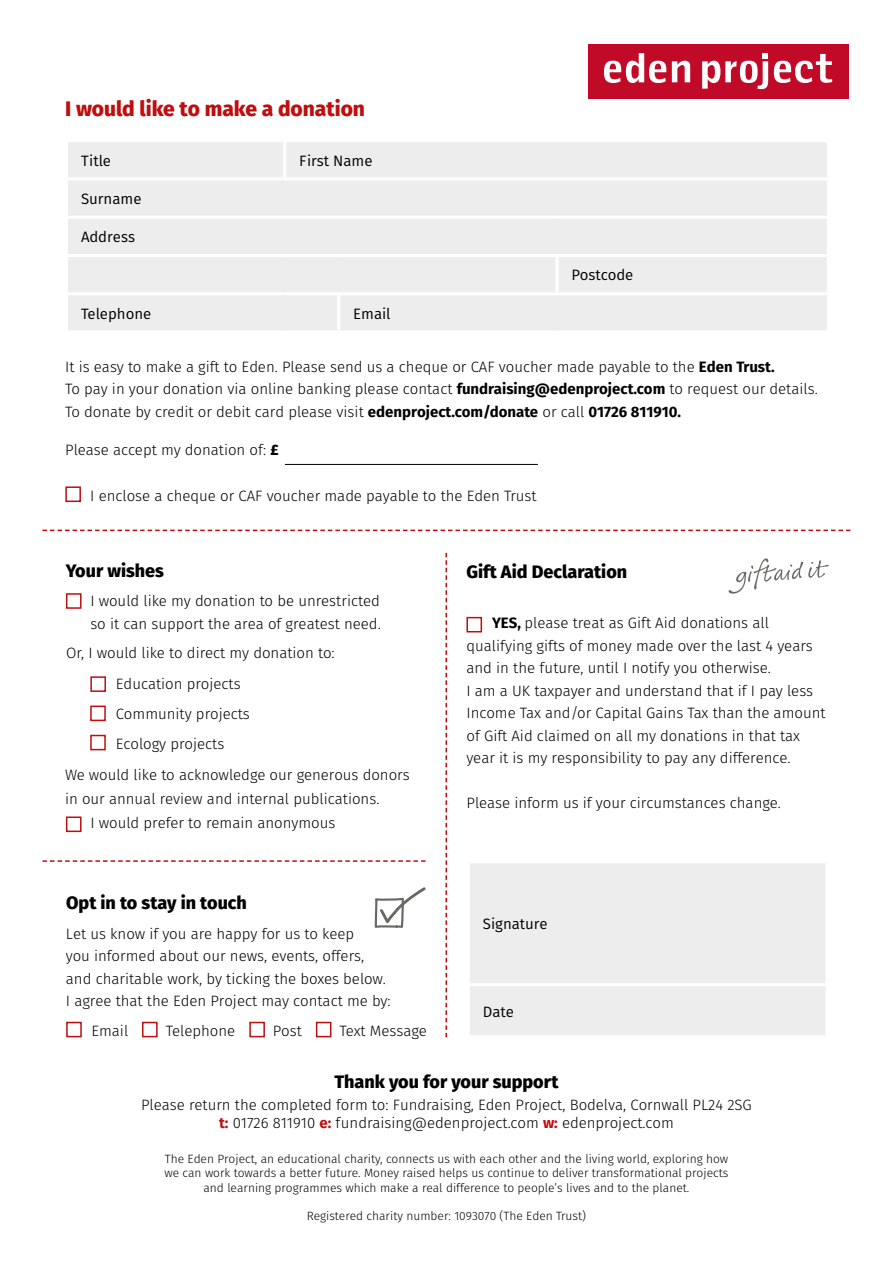
<style>
.page{position:relative;width:893px;height:1263px;background:#fff}
.page>*{position:absolute;margin:0;border:0;box-sizing:border-box;transform-origin:0 0}
.t1{font:800 21px "Fira Sans";color:#c00d0e}
.t2{font:800 18px "Fira Sans";color:#000}
.t3{font:300 15px/22.5px "Fira Sans";color:#000}
.t4{font:15px "Fira Sans";color:#000}
.t5{font:300 12px/14.4px "Fira Sans";color:#000;text-align:center}
.s1{font-weight:700}
.s2{font-weight:800}
.s3{font-weight:700;color:#c00d0e}
</style>
<div class="page">
<div style="left:588px;top:44px;width:261px;height:55px;background:#c10a27"></div>
<svg style="left:604px;top:53px;width:62px;height:30px"></svg>
<svg style="left:702px;top:53px;width:66px;height:36px"></svg>
<svg style="left:672px;top:61px;width:18px;height:21px"></svg>
<svg style="left:774px;top:54px;width:58px;height:29px"></svg>
<svg style="left:445px;top:553px;width:2px;height:484px"></svg>
<svg style="left:42px;top:860px;width:384px;height:2px"></svg>
<div style="left:66px;top:1022px;width:16px;height:15px;border:2px solid #c00d0e"></div>
<div style="left:142px;top:1022px;width:16px;height:15px;border:2px solid #c00d0e"></div>
<div style="left:249px;top:1022px;width:16px;height:15px;border:2px solid #c00d0e"></div>
<div style="left:316px;top:1022px;width:15px;height:15px;border:2px solid #c00d0e"></div>
<svg style="left:375px;top:887px;width:51px;height:41px"></svg>
<div style="left:470px;top:863px;width:355px;height:172px;background:#ededed"></div>
<hr style="left:467px;top:983px;width:361px;height:3px;background:#fff">
<svg style="left:42px;top:530px;width:808px;height:1px"></svg>
<div style="left:65px;top:486px;width:16px;height:16px;border:2px solid #c00d0e"></div>
<hr style="left:285px;top:464px;width:253px;height:1px;background:#000">
<div style="left:68px;top:142px;width:759px;height:188px;background:#ededed"></div>
<hr style="left:283px;top:142px;width:3px;height:35px;background:#fff">
<hr style="left:556px;top:257px;width:3px;height:35px;background:#fff">
<hr style="left:65px;top:177px;width:220px;height:3px;background:#fff">
<hr style="left:285px;top:177px;width:54px;height:3px;background:#fff">
<hr style="left:339px;top:177px;width:218px;height:3px;background:#fff">
<hr style="left:557px;top:177px;width:273px;height:3px;background:#fff">
<hr style="left:65px;top:216px;width:220px;height:3px;background:#fff">
<hr style="left:285px;top:216px;width:54px;height:3px;background:#fff">
<hr style="left:339px;top:216px;width:218px;height:3px;background:#fff">
<hr style="left:557px;top:216px;width:273px;height:3px;background:#fff">
<hr style="left:65px;top:292px;width:220px;height:3px;background:#fff">
<hr style="left:285px;top:292px;width:54px;height:3px;background:#fff">
<hr style="left:339px;top:292px;width:218px;height:3px;background:#fff">
<hr style="left:557px;top:292px;width:273px;height:3px;background:#fff">
<hr style="left:337px;top:295px;width:3px;height:35px;background:#fff">
<hr style="left:65px;top:254px;width:220px;height:3px;background:#fff">
<hr style="left:285px;top:254px;width:54px;height:3px;background:#fff">
<hr style="left:339px;top:254px;width:218px;height:3px;background:#fff">
<hr style="left:557px;top:254px;width:273px;height:3px;background:#fff">
<svg style="left:728px;top:558px;width:101px;height:36px"></svg>
<div style="left:466px;top:617px;width:16px;height:15px;border:2px solid #c00d0e"></div>
<div style="left:90px;top:676px;width:16px;height:16px;border:2px solid #c00d0e"></div>
<div style="left:66px;top:593px;width:16px;height:16px;border:2px solid #c00d0e"></div>
<div style="left:90px;top:705px;width:16px;height:16px;border:2px solid #c00d0e"></div>
<div style="left:90px;top:735px;width:16px;height:15px;border:2px solid #c00d0e"></div>
<div style="left:66px;top:816px;width:16px;height:16px;border:2px solid #c00d0e"></div>
<h1 class="t1" style="left:65px;top:94px;width:301px">I would like to make a donation</h1>
<p class="t4" style="left:81px;top:150px;width:32px">Title</p>
<p class="t4" style="left:299px;top:150px;width:75px">First Name</p>
<p class="t4" style="left:81px;top:188px;width:62px">Surname</p>
<p class="t4" style="left:81px;top:226px;width:55px">Address</p>
<p class="t4" style="left:81px;top:303px;width:72px">Telephone</p>
<p class="t4" style="left:353px;top:303px;width:39px">Email</p>
<p class="t4" style="left:572px;top:265px;width:63px">Postcode</p>
<p class="t3" style="left:65px;top:357px;width:754px">It is easy to make a gift to Eden. Please send us a cheque or CAF voucher made payable to the <span class="s1">Eden Trust.<br></span>To pay in your donation via online banking please contact <span class="s1">fundraising@edenproject.com</span> to request our details.<br>To donate by credit or debit card please visit <span class="s1">edenproject.com/donate</span> or call <span class="s1">01726 811910.</span></p>
<p class="t3" style="left:65px;top:440px;width:215px">Please accept my donation of: <span class="s2">£</span></p>
<p class="t3" style="left:90px;top:485px;width:448px">I enclose a cheque or CAF voucher made payable to the Eden Trust</p>
<p class="t2" style="left:66px;top:558px;width:100px">Your wishes</p>
<p class="t2" style="left:466px;top:559px;width:162px">Gift Aid Declaration</p>
<p class="t3" style="left:90px;top:591px;width:292px">I would like my donation to be unrestricted so it can support the area of greatest need.</p>
<p class="t3" style="left:466px;top:613px;width:361px;text-indent:26px"><span class="s1">YES,</span> please treat as Gift Aid donations all qualifying gifts of money made over the last 4 years and in the future, until I notify you otherwise.<br>I am a UK taxpayer and understand that if I pay less Income Tax and/or Capital Gains Tax than the amount of Gift Aid claimed on all my donations in that tax year it is my responsibility to pay any difference.</p>
<p class="t3" style="left:466px;top:793px;width:316px">Please inform us if your circumstances change.</p>
<p class="t3" style="left:66px;top:642px;width:270px">Or, I would like to direct my donation to:</p>
<p class="t3" style="left:116px;top:669px;width:136px;line-height:30px">Education projects<br>Community projects<br>Ecology projects</p>
<p class="t3" style="left:65px;top:765px;width:346px">We would like to acknowledge our generous donors</p>
<p class="t3" style="left:65px;top:789px;width:316px">in our annual review and internal publications.</p>
<p class="t3" style="left:91px;top:813px;width:246px">I would prefer to remain anonymous</p>
<p class="t2" style="left:66px;top:890px;width:182px">Opt in to stay in touch</p>
<p class="t3" style="left:66px;top:923px;width:326px">Let us know if you are happy for us to keep<br>you informed about our news, events, offers, and charitable work, by ticking the boxes below.<br>I agree that the Eden Project may contact me by:</p>
<p class="t3" style="left:91px;top:1021px;width:38px">Email</p>
<p class="t3" style="left:166px;top:1021px;width:71px">Telephone</p>
<p class="t3" style="left:273px;top:1021px;width:30px">Post</p>
<p class="t3" style="left:340px;top:1021px;width:89px">Text Message</p>
<p class="t4" style="left:483px;top:913px;width:66px">Signature</p>
<p class="t4" style="left:483px;top:1001px;width:32px">Date</p>
<p class="t2" style="left:334px;top:1069px;width:226px">Thank you for your support</p>
<p class="t3" style="left:141px;top:1097px;width:612px;line-height:18px;text-align:center">Please return the completed form to: Fundraising, Eden Project, Bodelva, Cornwall PL24 2SG <span class="s3">t:</span> 01726 811910 <span class="s3">e:</span> fundraising@edenproject.com <span class="s3">w:</span> edenproject.com</p>
<p class="t5" style="left:165px;top:1152px;width:565px">The Eden Project, an educational charity, connects us with each other and the living world, exploring how we can work towards a better future. Money raised helps us continue to deliver transformational projects and learning programmes which make a real difference to people’s lives and to the planet.</p>
<p class="t5" style="left:307px;top:1210px;width:281px">Registered charity number: 1093070 (The Eden Trust)</p>
</div>
